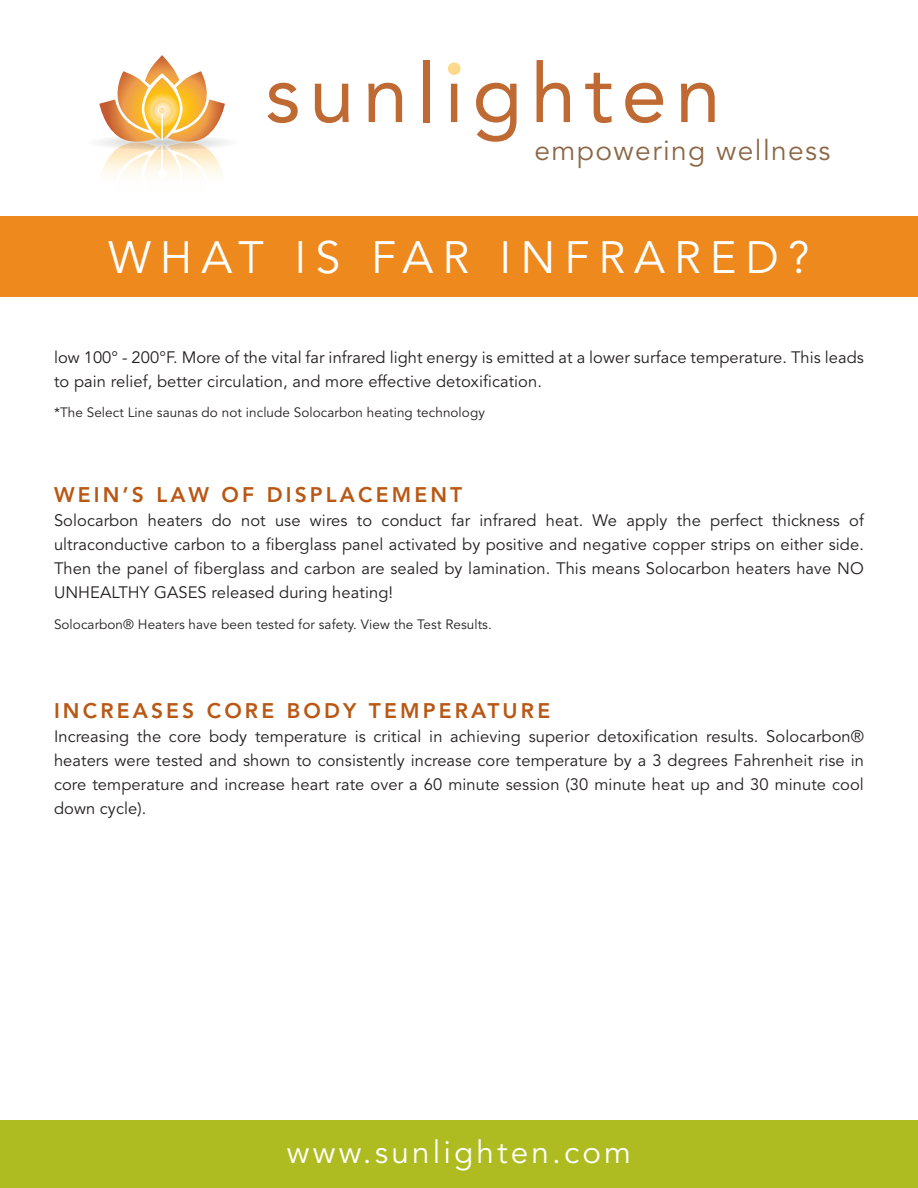
<style>
.page{position:relative;width:918px;height:1188px;background:#fff}
.page>*{position:absolute;margin:0;border:0;box-sizing:border-box;transform-origin:0 0}
.t1{font:82.05px "Avenir LT Std";letter-spacing:.1em;color:#bf6a33}
.t2{font:45px "Avenir";letter-spacing:.2em;color:#fff}
.t3{font:31.5px "Avenir";letter-spacing:.1em;color:#fff}
.t4{font:28.2px "Avenir LT Std";letter-spacing:.05em;color:#8c6847}
.t5{font:800 21px "Avenir";letter-spacing:.15em;color:#b95814}
.t6{font:16.5px/24px "Avenir";letter-spacing:.005em;color:#231f20;text-align:justify}
.t7{font:13.5px "Avenir";letter-spacing:.005em;color:#231f20}
</style>
<div class="page">
<div style="left:0;top:216px;width:918px;height:81px;background:#ed891d"></div>
<div style="left:0;top:1120px;width:918px;height:68px;background:#aebc21"></div>
<div style="left:448px;top:62px;width:13px;height:13px;background:#fed98a;border-radius:50%"></div>
<svg style="left:99px;top:55px;width:129px;height:120px"></svg>
<svg style="left:145px;top:93px;width:34px;height:34px"></svg>
<svg style="left:158px;top:106px;width:8px;height:9px"></svg>
<hr style="left:161px;top:111px;width:2px;height:29px;background:#fff">
<div style="left:159px;top:107px;width:7px;height:7px;background:#ffe1a7;border-radius:50%"></div>
<p class="t1" style="left:266px;top:46px;width:457px">sunlighten</p>
<p class="t4" style="left:535px;top:135px;width:298px">empowering wellness</p>
<p class="t2" style="left:108px;top:232px;width:703px">WHAT IS FAR INFRARED?</p>
<p class="t6" style="left:54px;top:345px;width:811px">low 100° - 200°F. More of the vital far infrared light energy is emitted at a lower surface temperature. This leads to pain relief, better circulation, and more effective detoxification.</p>
<p class="t7" style="left:54px;top:405px;width:432px">*The Select Line saunas do not include Solocarbon heating technology</p>
<p class="t5" style="left:54px;top:482px;width:410px">WEIN’S LAW OF DISPLACEMENT</p>
<p class="t6" style="left:54px;top:509px;width:812px">Solocarbon heaters do not use wires to conduct far infrared heat. We apply the perfect thickness of ultraconductive carbon to a fiberglass panel activated by positive and negative copper strips on either side.<br>Then the panel of fiberglass and carbon are sealed by lamination. This means Solocarbon heaters have NO UNHEALTHY GASES released during heating!</p>
<p class="t7" style="left:54px;top:616px;width:439px">Solocarbon® Heaters have been tested for safety. View the Test Results.</p>
<p class="t5" style="left:54px;top:698px;width:498px">INCREASES CORE BODY TEMPERATURE</p>
<p class="t6" style="left:54px;top:725px;width:812px">Increasing the core body temperature is critical in achieving superior detoxification results. Solocarbon® heaters were tested and shown to consistently increase core temperature by a 3 degrees Fahrenheit rise in core temperature and increase heart rate over a 60 minute session (30 minute heat up and 30 minute cool down cycle).</p>
<p class="t3" style="left:287px;top:1134px;width:346px">www.sunlighten.com</p>
</div>
